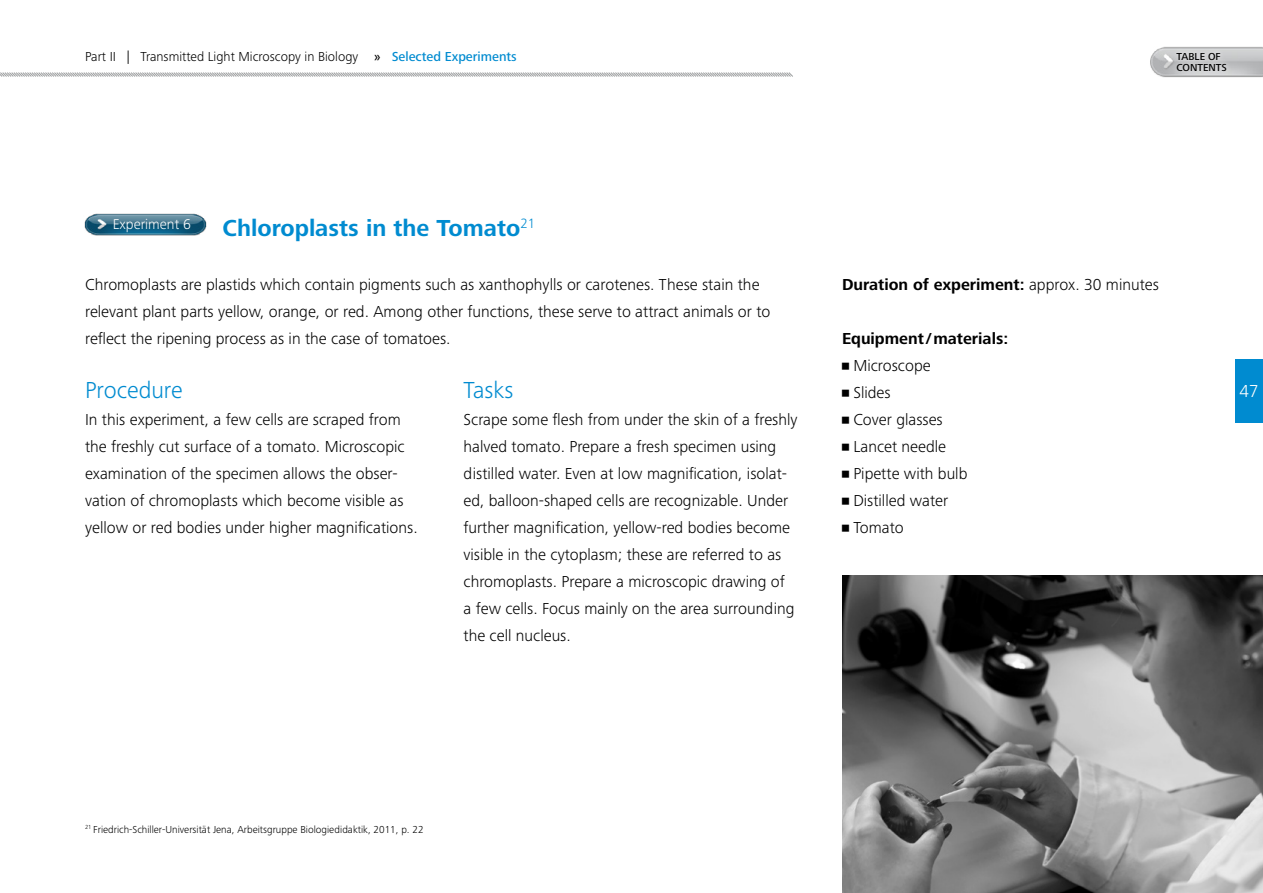
<style>
.page{position:relative;width:1263px;height:893px;background:#fff}
.page>*{position:absolute;margin:0;border:0;box-sizing:border-box;transform-origin:0 0}
.t1{font:700 24px "Zeiss Frutiger Next Pro";color:#008bd0}
.t2{font:300 24px "Zeiss Frutiger Next Pro";color:#008bd0}
.t3{font:300 18px "Zeiss Frutiger Next Pro";color:#fff}
.t4{font:300 16.5px/27px "Zeiss Frutiger Next Pro";color:#000}
.t5{font:700 16.5px "Zeiss Frutiger Next Pro";color:#000}
.t6{font:300 14.7px "Zeiss Frutiger Next Pro";color:#fff}
.t7{font:300 13.5px "Zeiss Frutiger Next Pro";color:#000}
.t8{font:500 13.5px "Zeiss Frutiger Next Pro";color:#008bd0}
.t9{font:300 10.5px "Zeiss Frutiger Next Pro";color:#000}
.t10{font:500 10.5px/10.5px "Zeiss Frutiger Next Pro";color:#000}
.s1{color:#000}
.s2{font-weight:300}
</style>
<div class="page">
<img style="left:842px;top:575px;width:421px;height:318px">
<div style="left:1235px;top:359px;width:28px;height:64px;background:#008bd0"></div>
<img style="left:1150px;top:46px;width:113px;height:32px">
<div style="left:1171px;top:48px;width:61px;height:28px;background:#fff;opacity:.75"></div>
<svg style="left:0;top:72px;width:793px;height:5px;background:#cecfcf"></svg>
<img style="left:84px;top:213px;width:123px;height:23px">
<p class="t7" style="left:85px;top:49px;width:275px">Part II | Transmitted Light Microscopy in Biology</p>
<p class="t8" style="left:374px;top:49px;width:144px"><span class="s1">»</span> Selected Experiments</p>
<p class="t10" style="left:1176px;top:52px;width:52px">TABLE OF<br>CONTENTS</p>
<p class="t6" style="left:113px;top:215px;width:80px">Experiment 6</p>
<h1 class="t1" style="left:222px;top:214px;width:314px">Chloroplasts in the Tomato<sup>21</sup></h1>
<p class="t4" style="left:85px;top:271px;width:687px">Chromoplasts are plastids which contain pigments such as xanthophylls or carotenes. These stain the relevant plant parts yellow, orange, or red. Among other functions, these serve to attract animals or to reflect the ripening process as in the case of tomatoes.</p>
<p class="t5" style="left:842px;top:275px;width:318px">Duration of experiment: <span class="s2">approx. 30 minutes</span></p>
<p class="t5" style="left:842px;top:329px;width:168px">Equipment/materials:</p>
<p class="t4" style="left:842px;top:352px;width:90px">• Microscope</p>
<p class="t4" style="left:842px;top:379px;width:50px">• Slides</p>
<p class="t4" style="left:842px;top:406px;width:102px">• Cover glasses</p>
<p class="t4" style="left:842px;top:433px;width:106px">• Lancet needle</p>
<p class="t4" style="left:842px;top:460px;width:127px">• Pipette with bulb</p>
<p class="t4" style="left:842px;top:487px;width:108px">• Distilled water</p>
<p class="t4" style="left:842px;top:514px;width:63px">• Tomato</p>
<h1 class="t2" style="left:85px;top:376px;width:99px">Procedure</h1>
<p class="t4" style="left:85px;top:406px;width:334px">In this experiment, a few cells are scraped from the freshly cut surface of a tomato. Microscopic examination of the specimen allows the obser&shy;vation of chromoplasts which become visible as yellow or red bodies under higher magnifications.</p>
<h1 class="t2" style="left:463px;top:376px;width:51px">Tasks</h1>
<p class="t4" style="left:463px;top:406px;width:336px">Scrape some flesh from under the skin of a freshly halved tomato. Prepare a fresh specimen using distilled water. Even at low magnification, isolat&shy;ed, balloon-shaped cells are recognizable. Under further magnification, yellow-red bodies become visible in the cytoplasm; these are referred to as chromoplasts. Prepare a microscopic drawing of<br>a few cells. Focus mainly on the area surrounding the cell nucleus.</p>
<p class="t3" style="left:1239px;top:380px;width:21px">47</p>
<p class="t9" style="left:85px;top:823px;width:340px"><sup>21</sup> Friedrich-Schiller-Universität Jena, Arbeitsgruppe Biologiedidaktik, 2011, p. 22</p>
</div>
